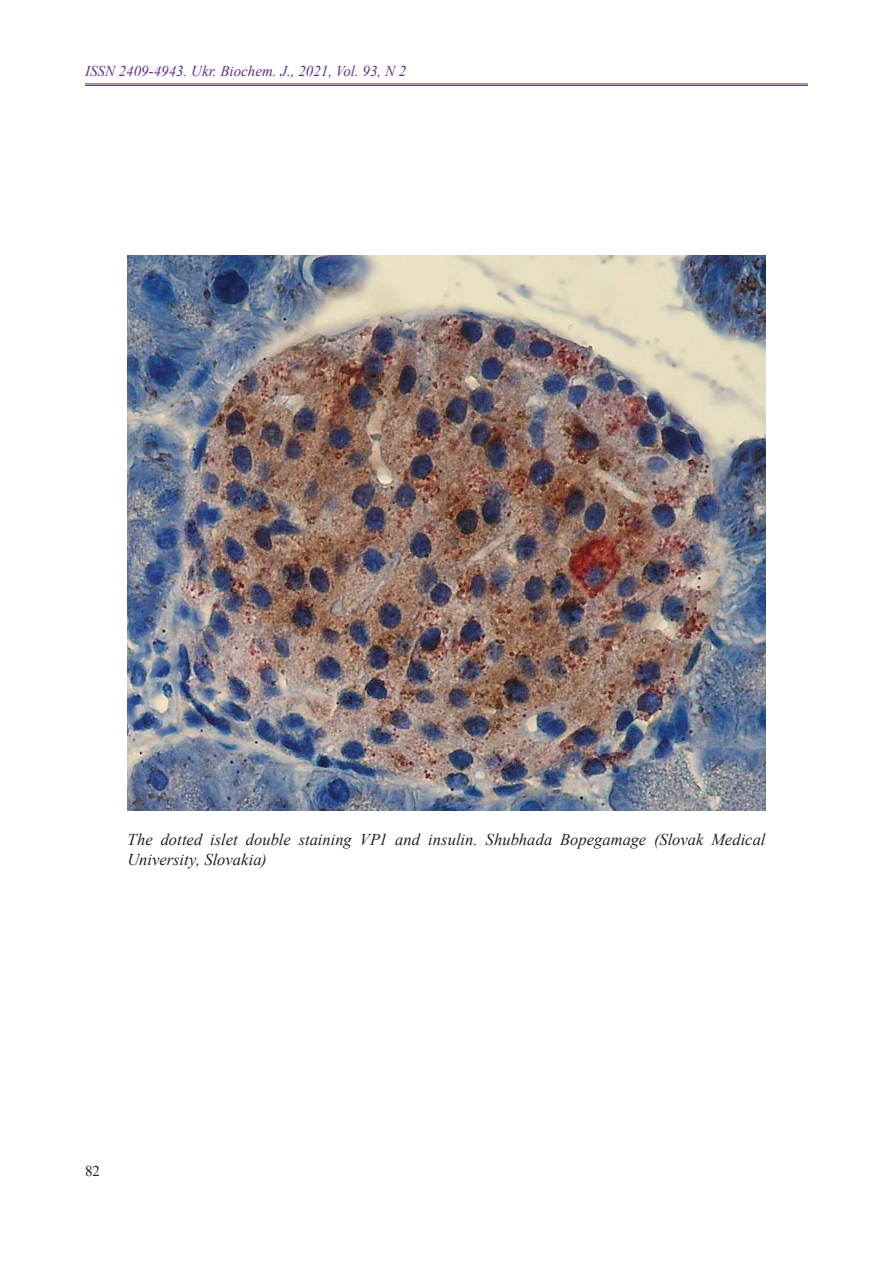
<style>
.page{position:relative;width:893px;height:1263px;background:#fff}
.page>*{position:absolute;margin:0;border:0;box-sizing:border-box;transform-origin:0 0}
.t1{font:italic 16.5px/19.8px "Times New Roman";color:#231f20}
.t2{font:italic 15px "Times New Roman";color:#5d2e86}
.t3{font:15px "Times New Roman";color:#231f20}
</style>
<div class="page">
<hr style="left:85px;top:84px;width:723px;height:1px;background:#5d2e86">
<hr style="left:85px;top:85px;width:723px;height:1px;background:#5d2e86">
<img style="left:127px;top:255px;width:638px;height:555px">
<p class="t2" style="left:85px;top:61px;width:323px">ISSN 2409-4943. Ukr. Biochem. J., 2021, Vol. 93, N 2</p>
<p class="t1" style="left:128px;top:829px;width:639px">The dotted islet double staining VP1 and insulin. Shubhada Bopegamage (Slovak Medical<br>University, Slovakia)</p>
<p class="t3" style="left:85px;top:1160px;width:16px">82</p>
</div>
